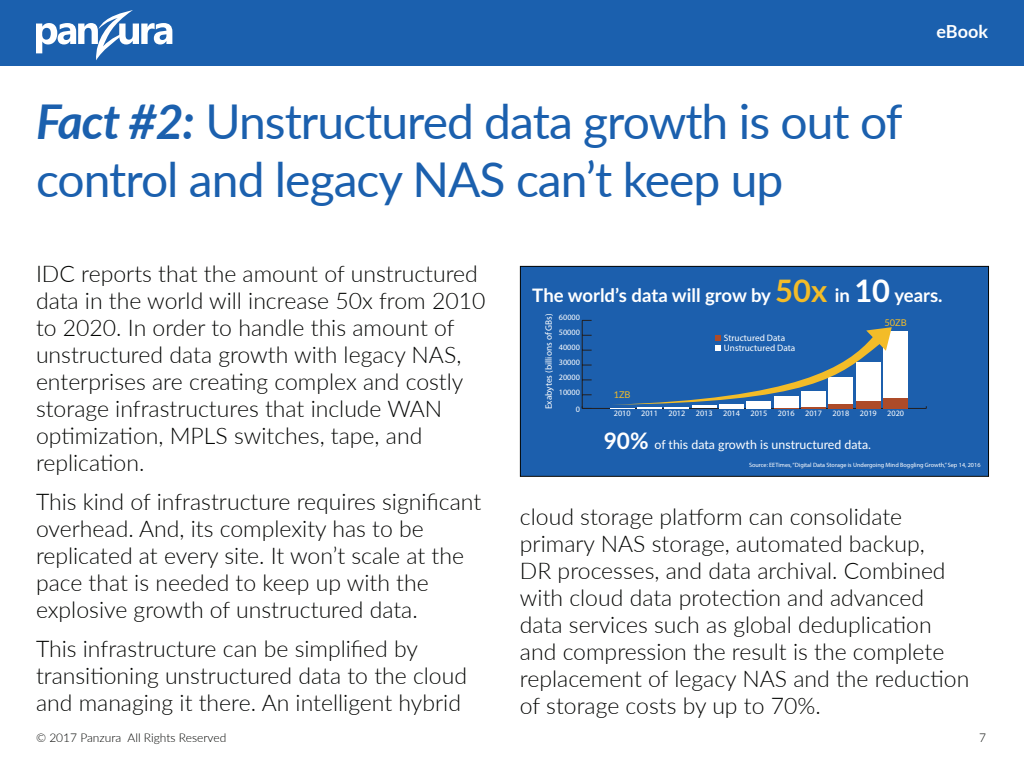
<style>
.page{position:relative;width:1024px;height:768px;background:#fff}
.page>*{position:absolute;margin:0;border:0;box-sizing:border-box;transform-origin:0 0}
.t1{font:48px/58px "Lato";letter-spacing:-.02em;color:#1b60ae}
.t2{font:300 23px/27px "Lato";color:#040503}
.t3{font:700 18.6px "Lato";color:#fff}
.t4{font:700 18px "Lato";letter-spacing:-.005em;color:#fff}
.t5{font:12.4px "Lato";color:#fff}
.t6{font:300 12px "Lato";color:#040503}
.t7{font:9.3px/10px "Myriad Pro";color:#fff}
.t8{font:9.3px "Lato";color:#f3bc28}
.t9{font:8.2px "Myriad Pro";color:#fff}
.t10{font:6.2px "Myriad Pro";color:#fff}
.s1{font-weight:700;font-style:italic}
.s2{font-size:30.9px;color:#f3bc28}
.s3{font-size:30.9px}
.s4{font-weight:700;font-size:22.7px}
</style>
<div class="page">
<div style="left:0;top:0;width:1024px;height:66px;background:#1b60ae"></div>
<svg style="left:36px;top:10px;width:136px;height:50px"></svg>
<div style="left:520px;top:266px;width:469px;height:210px;background:#1c5fad"></div>
<hr style="left:582px;top:320px;width:1px;height:88px;background:#231f20">
<hr style="left:582px;top:408px;width:344px;height:1px;background:#231f20">
<div style="left:883px;top:398px;width:25px;height:10px;background:#ad4b29"></div>
<div style="left:883px;top:331px;width:25px;height:67px;background:#fff"></div>
<svg style="left:610px;top:327px;width:282px;height:82px"></svg>
<div style="left:520px;top:266px;width:469px;height:211px;border:1px solid #040503"></div>
<h1 class="t1" style="left:36px;top:90px;width:868px"><span class="s1">Fact #2:</span> Unstructured data growth is out of control and legacy NAS can’t keep up</h1>
<p class="t4" style="left:937px;top:19px;width:53px">eBook</p>
<p class="t2" style="left:36px;top:259px;width:451px">IDC reports that the amount of unstructured data in the world will increase 50x from 2010 to 2020. In order to handle this amount of unstructured data growth with legacy NAS, enterprises are creating complex and costly storage infrastructures that include WAN optimization, MPLS switches, tape, and replication.</p>
<p class="t2" style="left:36px;top:487px;width:447px">This kind of infrastructure requires significant overhead. And, its complexity has to be replicated at every site. It won’t scale at the pace that is needed to keep up with the explosive growth of unstructured data.</p>
<p class="t2" style="left:36px;top:634px;width:433px">This infrastructure can be simplified by transitioning unstructured data to the cloud and managing it there. An intelligent hybrid</p>
<p class="t3" style="left:532px;top:281px;width:412px">The world’s data will grow by <span class="s2">50x</span> in <span class="s3">10</span> years.</p>
<p class="t7" style="left:543px;top:409px;width:97px;rotate:-90deg">Exabytes (billions of GBs)</p>
<p class="t9" style="left:559px;top:313px;width:23px">60000</p>
<p class="t9" style="left:559px;top:327px;width:23px">50000</p>
<p class="t9" style="left:559px;top:342px;width:23px">40000</p>
<p class="t9" style="left:559px;top:357px;width:23px">30000</p>
<p class="t9" style="left:559px;top:372px;width:23px">20000</p>
<p class="t9" style="left:559px;top:387px;width:23px">10000</p>
<p class="t9" style="left:576px;top:404px;width:6px">0</p>
<p class="t8" style="left:614px;top:387px;width:18px">1ZB</p>
<p class="t7" style="left:724px;top:333px;width:73px">Structured Data<br>Unstructured Data</p>
<p class="t8" style="left:885px;top:316px;width:24px">50ZB</p>
<p class="t9" style="left:614px;top:408px;width:18px">2010</p>
<p class="t9" style="left:641px;top:408px;width:18px">2011</p>
<p class="t9" style="left:669px;top:408px;width:18px">2012</p>
<p class="t9" style="left:696px;top:408px;width:18px">2013</p>
<p class="t9" style="left:723px;top:408px;width:18px">2014</p>
<p class="t9" style="left:751px;top:408px;width:18px">2015</p>
<p class="t9" style="left:778px;top:408px;width:18px">2016</p>
<p class="t9" style="left:805px;top:408px;width:18px">2017</p>
<p class="t9" style="left:833px;top:408px;width:18px">2018</p>
<p class="t9" style="left:860px;top:408px;width:18px">2019</p>
<p class="t9" style="left:887px;top:408px;width:18px">2020</p>
<p class="t5" style="left:604px;top:436px;width:269px"><span class="s4">90%</span> of this data growth is unstructured data.</p>
<p class="t10" style="left:749px;top:461px;width:233px">Source: EETimes, “Digital Data Storage is Undergoing Mind Boggling Growth,” Sep 14, 2016</p>
<p class="t2" style="left:520px;top:502px;width:451px">cloud storage platform can consolidate primary NAS storage, automated backup,<br>DR processes, and data archival. Combined with cloud data protection and advanced data services such as global deduplication and compression the result is the complete replacement of legacy NAS and the reduction of storage costs by up to 70%.</p>
<p class="t6" style="left:36px;top:729px;width:192px">© 2017 Panzura All Rights Reserved</p>
<p class="t6" style="left:979px;top:729px;width:8px">7</p>
</div>
